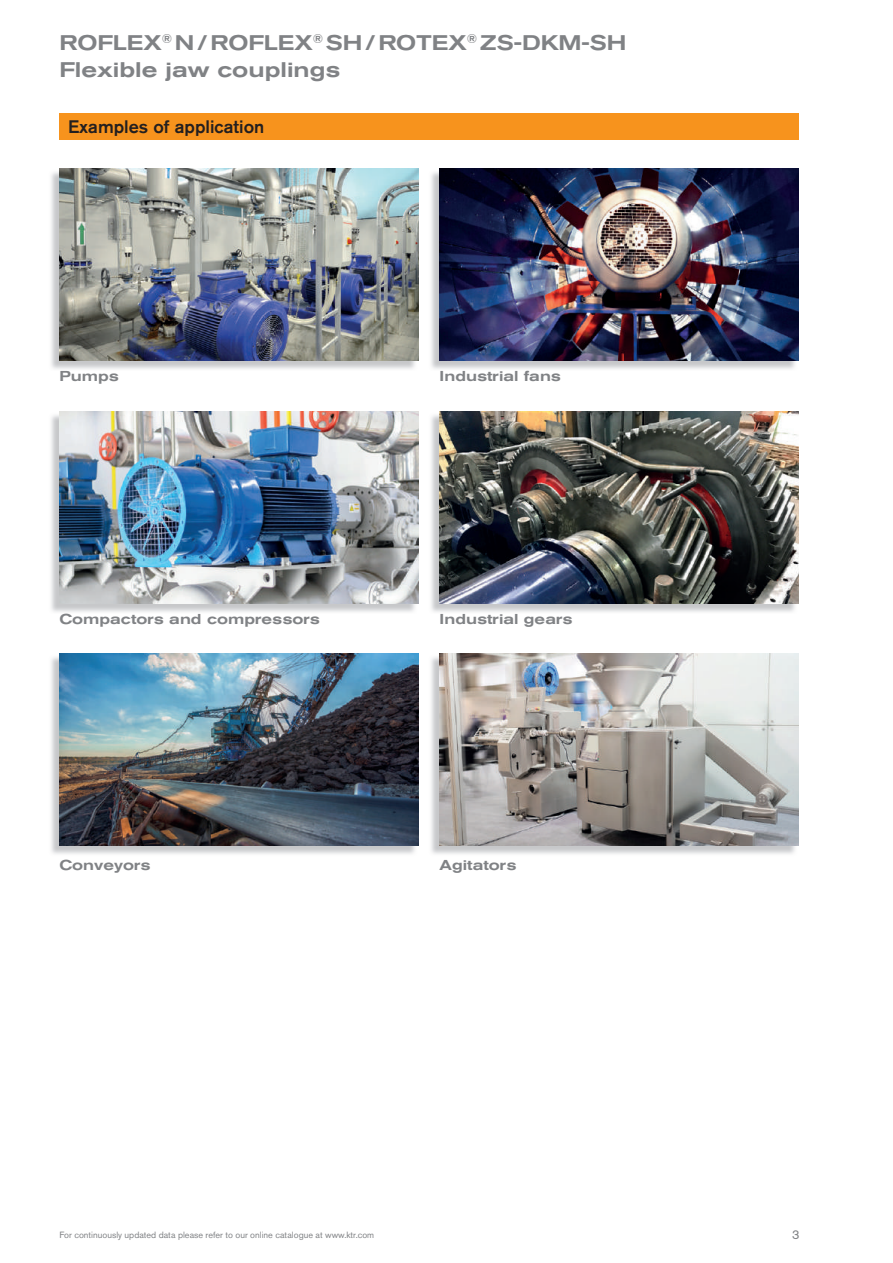
<style>
.page{position:relative;width:893px;height:1263px;background:#fff}
.page>*{position:absolute;margin:0;border:0;box-sizing:border-box;transform-origin:0 0}
.t1{font:500 expanded 21px/27px "Akzidenz Grotesk Pro";color:#808285}
.t2{font:500 18px "Akzidenz Grotesk Pro";color:#231f20}
.t3{font:500 expanded 14.25px "Akzidenz Grotesk Pro";color:#808285}
.t4{font:12.75px "Akzidenz Grotesk Pro";color:#808285}
.t5{font:9px "Akzidenz Grotesk Pro";color:#808285}
</style>
<div class="page">
<div style="left:60px;top:114px;width:739px;height:26px;background:#f7931d"></div>
<img style="left:51px;top:170px;width:366px;height:199px">
<img style="left:60px;top:168px;width:359px;height:192px">
<img style="left:51px;top:412px;width:366px;height:200px">
<img style="left:60px;top:411px;width:359px;height:192px">
<img style="left:51px;top:655px;width:366px;height:199px">
<img style="left:60px;top:654px;width:359px;height:191px">
<img style="left:431px;top:170px;width:367px;height:199px">
<img style="left:440px;top:168px;width:359px;height:192px">
<img style="left:431px;top:412px;width:367px;height:200px">
<img style="left:440px;top:411px;width:359px;height:192px">
<img style="left:431px;top:655px;width:367px;height:199px">
<img style="left:440px;top:654px;width:359px;height:191px">
<h1 class="t1" style="left:60px;top:29px;width:569px">ROFLEX<sup>®</sup> N / ROFLEX<sup>®</sup> SH / ROTEX<sup>®</sup> ZS-DKM-SH<br>Flexible jaw couplings</h1>
<p class="t2" style="left:68px;top:115px;width:198px">Examples of application</p>
<p class="t3" style="left:60px;top:367px;width:61px">Pumps</p>
<p class="t3" style="left:440px;top:367px;width:123px">Industrial fans</p>
<p class="t3" style="left:60px;top:610px;width:262px">Compactors and compressors</p>
<p class="t3" style="left:440px;top:610px;width:134px">Industrial gears</p>
<p class="t3" style="left:60px;top:856px;width:93px">Conveyors</p>
<p class="t3" style="left:440px;top:856px;width:78px">Agitators</p>
<p class="t5" style="left:60px;top:1229px;width:316px">For continuously updated data please refer to our online catalogue at www.ktr.com</p>
<p class="t4" style="left:792px;top:1226px;width:9px">3</p>
</div>
